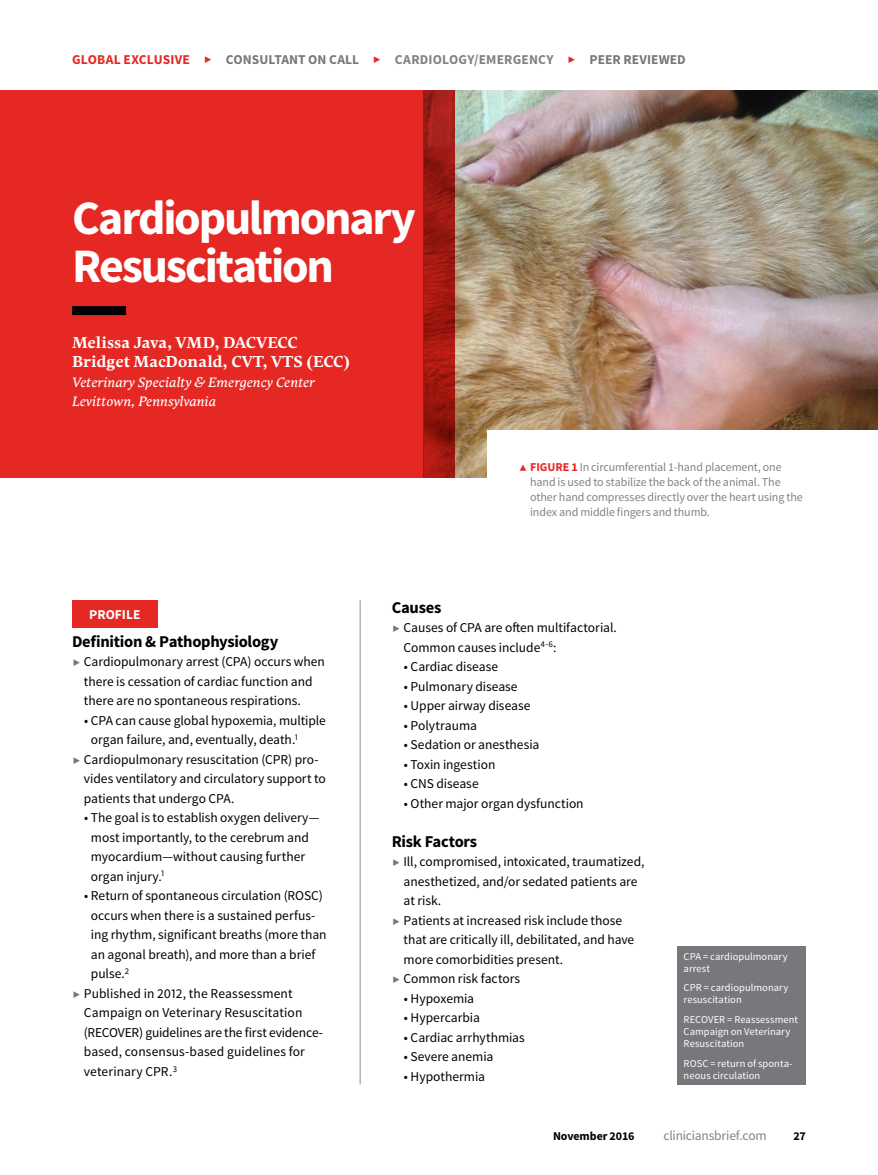
<style>
.page{position:relative;width:878px;height:1175px;background:#fff}
.page>*{position:absolute;margin:0;border:0;box-sizing:border-box;transform-origin:0 0}
.Title{font:700 48px/48px "Source Sans Pro";letter-spacing:-.045em;color:#fff}
.Head_A{font:700 16.5px "Source Sans Pro";letter-spacing:-.02em;color:#000}
.Author_byline{font:700 15.75px/19.5px "Comenia Serif Pro";color:#fff}
.Body_Source_Sans_9{font:13.5px/19.5px "Source Sans Pro";color:#000}
.Author_affiliation{font:italic 13.5px "Comenia Serif Pro";letter-spacing:.005em;color:#fff}
.Department_Categor{font:700 13.5px "Source Sans Pro";letter-spacing:.005em;color:#77787b}
.Department_Categor-2{font:700 13.5px "Source Sans Pro";letter-spacing:.015em;color:#808285}
.t1{font:13.5px "Source Sans Pro";letter-spacing:-.015em;color:#808285}
.Department_Categor-3{font:700 13.5px "Source Sans Pro";letter-spacing:.015em;color:#e52823}
.t2{font:700 13.5px "Source Sans Pro";color:#fff}
.Figure_Caption{font:12px/15px "Source Sans Pro";letter-spacing:-.01em;color:#808285}
.t3{font:700 12px "Source Sans Pro";letter-spacing:-.005em;color:#000}
.Acronyms{font:10.5px/12px "Source Sans Pro";letter-spacing:.005em;color:#fff}
.s1{font-weight:700;color:#e52823}
</style>
<div class="page">
<div style="left:72px;top:600px;width:86px;height:27px;background:#e52823"></div>
<img style="left:454px;top:90px;width:424px;height:387px">
<div style="left:487px;top:431px;width:391px;height:107px;background:#fff"></div>
<div style="left:0;top:90px;width:423px;height:387px;background:#e52823"></div>
<svg style="left:423px;top:90px;width:31px;height:387px"></svg>
<hr style="left:359px;top:600px;width:2px;height:484px;background:#b1b4b6">
<div style="left:72px;top:306px;width:54px;height:9px;background:#000"></div>
<div style="left:677px;top:946px;width:129px;height:138px;background:#77787b"></div>
<p class="Department_Categor-3" style="left:72px;top:51px;width:119px">GLOBAL EXCLUSIVE</p>
<p class="Department_Categor" style="left:226px;top:51px;width:135px">CONSULTANT ON CALL</p>
<p class="Department_Categor-2" style="left:395px;top:51px;width:160px">CARDIOLOGY/EMERGENCY</p>
<p class="Department_Categor" style="left:589px;top:51px;width:98px">PEER REVIEWED</p>
<p class="Title" style="left:72px;top:196px;width:345px">Cardiopulmonary<br>Resuscitation</p>
<p class="Author_byline" style="left:72px;top:332px;width:279px">Melissa Java, VMD, DACVECC<br>Bridget MacDonald, CVT, VTS (ECC)</p>
<p class="Author_affiliation" style="left:72px;top:372px;width:244px">Veterinary Specialty &amp; Emergency Center</p>
<p class="Author_affiliation" style="left:72px;top:392px;width:146px">Levittown, Pennsylvania</p>
<p class="t2" style="left:89px;top:605px;width:53px">PROFILE</p>
<p class="Head_A" style="left:72px;top:630px;width:208px">Definition &amp; Pathophysiology</p>
<p class="Body_Source_Sans_9" style="left:84px;top:652px;width:242px">Cardiopulmonary arrest (CPA) occurs when there is cessation of cardiac function and there are no spontaneous respirations.</p>
<p class="Body_Source_Sans_9" style="left:91px;top:711px;width:236px;text-indent:-7px">• CPA can cause global hypoxemia, multiple organ failure, and, eventually, death.<sup>1</sup></p>
<p class="Body_Source_Sans_9" style="left:84px;top:750px;width:243px">Cardiopulmonary resuscitation (CPR) pro&shy;vides ventilatory and circulatory support to patients that undergo CPA.</p>
<p class="Body_Source_Sans_9" style="left:91px;top:808px;width:230px;text-indent:-7px">• The goal is to establish oxygen delivery— most importantly, to the cerebrum and myocardium—without causing further organ injury.<sup>1</sup></p>
<p class="Body_Source_Sans_9" style="left:91px;top:886px;width:237px;text-indent:-7px">• Return of spontaneous circulation (ROSC) occurs when there is a sustained perfus&shy;ing rhythm, significant breaths (more than an agonal breath), and more than a brief pulse.<sup>2</sup></p>
<p class="Body_Source_Sans_9" style="left:84px;top:984px;width:241px">Published in 2012, the Reassessment Campaign on Veterinary Resuscitation (RECOVER) guidelines are the first evidence&shy;based, consensus-based guidelines for veterinary CPR.<sup>3</sup></p>
<p class="Figure_Caption" style="left:530px;top:460px;width:274px"><span class="s1">FIGURE 1</span> In circumferential 1-hand placement, one hand is used to stabilize the back of the animal. The other hand compresses directly over the heart using the index and middle fingers and thumb.</p>
<p class="Head_A" style="left:392px;top:596px;width:51px">Causes</p>
<p class="Body_Source_Sans_9" style="left:403px;top:618px;width:215px">Causes of CPA are often multifactorial.<br>Common causes include<sup>4-6</sup>:</p>
<p class="Body_Source_Sans_9" style="left:404px;top:657px;width:96px">• Cardiac disease</p>
<p class="Body_Source_Sans_9" style="left:404px;top:676px;width:115px">• Pulmonary disease</p>
<p class="Body_Source_Sans_9" style="left:404px;top:696px;width:128px">• Upper airway disease</p>
<p class="Body_Source_Sans_9" style="left:404px;top:715px;width:75px">• Polytrauma</p>
<p class="Body_Source_Sans_9" style="left:404px;top:735px;width:137px">• Sedation or anesthesia</p>
<p class="Body_Source_Sans_9" style="left:404px;top:754px;width:93px">• Toxin ingestion</p>
<p class="Body_Source_Sans_9" style="left:404px;top:774px;width:76px">• CNS disease</p>
<p class="Body_Source_Sans_9" style="left:404px;top:793px;width:181px">• Other major organ dysfunction</p>
<p class="Head_A" style="left:392px;top:830px;width:87px">Risk Factors</p>
<p class="Body_Source_Sans_9" style="left:403px;top:852px;width:242px">Ill, compromised, intoxicated, traumatized, anesthetized, and/or sedated patients are at risk.</p>
<p class="Body_Source_Sans_9" style="left:403px;top:910px;width:232px">Patients at increased risk include those that are critically ill, debilitated, and have more comorbidities present.</p>
<p class="Body_Source_Sans_9" style="left:403px;top:969px;width:118px">Common risk factors</p>
<p class="Body_Source_Sans_9" style="left:404px;top:988px;width:72px">• Hypoxemia</p>
<p class="Body_Source_Sans_9" style="left:404px;top:1008px;width:78px">• Hypercarbia</p>
<p class="Body_Source_Sans_9" style="left:404px;top:1027px;width:123px">• Cardiac arrhythmias</p>
<p class="Body_Source_Sans_9" style="left:404px;top:1047px;width:91px">• Severe anemia</p>
<p class="Body_Source_Sans_9" style="left:404px;top:1066px;width:83px">• Hypothermia</p>
<p class="Acronyms" style="left:683px;top:950px;width:105px">CPA = cardiopulmonary arrest</p>
<p class="Acronyms" style="left:683px;top:982px;width:106px">CPR = cardiopulmonary resuscitation</p>
<p class="Acronyms" style="left:683px;top:1013px;width:116px">RECOVER = Reassessment<br>Campaign on Veterinary<br>Resuscitation</p>
<p class="Acronyms" style="left:683px;top:1057px;width:110px">ROSC = return of sponta&shy;neous circulation</p>
<p class="t3" style="left:553px;top:1128px;width:83px">November 2016</p>
<p class="t1" style="left:663px;top:1127px;width:105px">cliniciansbrief.com</p>
<p class="t3" style="left:793px;top:1128px;width:14px">27</p>
</div>
